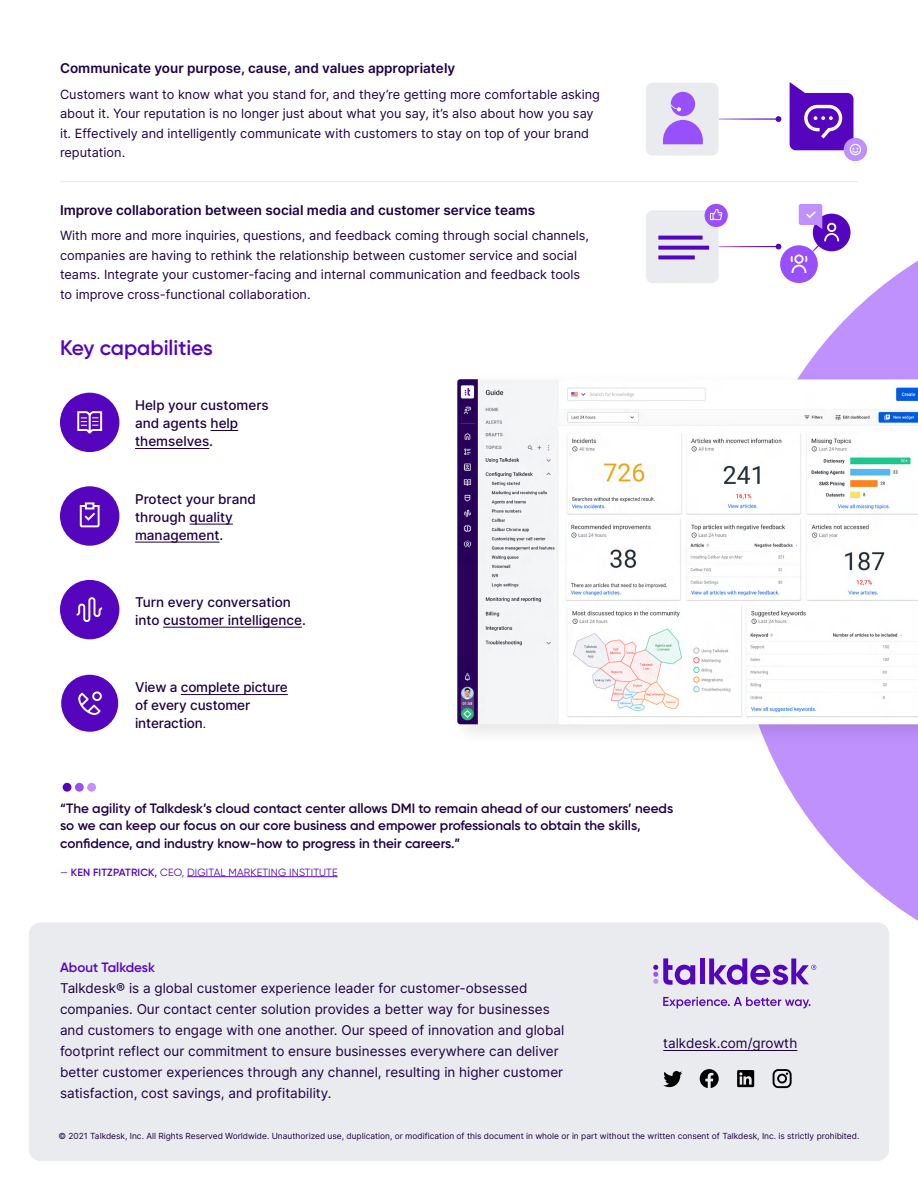
<style>
.page{position:relative;width:918px;height:1188px;background:#fff}
.page>*{position:absolute;margin:0;border:0;box-sizing:border-box;transform-origin:0 0}
.t1{font:600 21px "Gilroy";color:#5405bd}
.t2{font:13.5px/21px "Inter";color:#1e0044}
.t3{font:600 13.5px/17.2px "Gilroy";color:#1e0044}
.t4{font:500 13.5px/18px "Inter";color:#1e0044}
.t5{font:600 13.5px "Inter";color:#1e0044}
.t6{font:600 13.5px "Gilroy";color:#5405bd}
.t7{font:12.75px/19.5px "Inter";color:#1e0044}
.t8{font:10.5px "Gilroy";letter-spacing:.015em;color:#5405bd}
.t9{font:8.4px "Inter";color:#1e0044}
.s1{font-weight:400;font-size:12px}
.s2{font-weight:600}
</style>
<div class="page">
<hr style="left:60px;top:181px;width:798px;height:1px;background:#eaebef">
<svg style="left:211px;top:430px;width:27px;height:1px"></svg>
<hr style="left:135px;top:448px;width:74px;height:1px;background:#1e0044">
<hr style="left:189px;top:524px;width:44px;height:1px;background:#1e0044">
<hr style="left:135px;top:542px;width:85px;height:1px;background:#1e0044">
<hr style="left:181px;top:694px;width:107px;height:1px;background:#1e0044">
<hr style="left:163px;top:627px;width:139px;height:1px;background:#1e0044">
<div style="left:60px;top:486px;width:59px;height:60px;background:#5405bd;border-radius:50%"></div>
<div style="left:60px;top:580px;width:59px;height:59px;background:#5405bd;border-radius:50%"></div>
<div style="left:61px;top:675px;width:57px;height:57px;background:#5405bd;border-radius:50%"></div>
<div style="left:60px;top:393px;width:59px;height:59px;background:#5405bd;border-radius:50%"></div>
<div style="left:29px;top:922px;width:860px;height:239px;background:#eaebef;border-radius:12px"></div>
<svg style="left:663px;top:997px;width:148px;height:12px"></svg>
<div style="left:700px;top:959px;width:5px;height:25px;background:#5405bd"></div>
<svg style="left:653px;top:958px;width:42px;height:27px"></svg>
<svg style="left:709px;top:958px;width:100px;height:27px"></svg>
<svg style="left:663px;top:1071px;width:19px;height:16px"></svg>
<svg style="left:700px;top:1069px;width:19px;height:19px"></svg>
<svg style="left:737px;top:1070px;width:17px;height:17px"></svg>
<svg style="left:773px;top:1069px;width:19px;height:19px"></svg>
<hr style="left:663px;top:1050px;width:134px;height:1px;background:#1e0044">
<hr style="left:187px;top:876px;width:151px;height:1px;background:#5405bd">
<div style="left:87px;top:783px;width:9px;height:9px;background:#bf91fc;border-radius:50%"></div>
<div style="left:75px;top:783px;width:9px;height:9px;background:#994ffa;border-radius:50%"></div>
<div style="left:63px;top:783px;width:8px;height:9px;background:#5405bd;border-radius:50%"></div>
<svg style="left:735px;top:203px;width:183px;height:777px"></svg>
<svg style="left:79px;top:502px;width:21px;height:26px"></svg>
<svg style="left:77px;top:411px;width:26px;height:23px"></svg>
<svg style="left:76px;top:597px;width:27px;height:25px"></svg>
<svg style="left:78px;top:692px;width:24px;height:23px"></svg>
<div style="left:92px;top:691px;width:10px;height:10px;border:2px solid #fff;border-radius:50%"></div>
<img style="left:459px;top:366px;width:459px;height:387px">
<img style="left:457px;top:379px;width:461px;height:345px">
<svg style="left:776px;top:116px;width:5px;height:6px"></svg>
<div style="left:646px;top:83px;width:73px;height:73px;background:#eaebef;border-radius:7px"></div>
<div style="left:844px;top:138px;width:23px;height:23px;background:#bf91fc;border-radius:50%"></div>
<div style="left:850px;top:144px;width:11px;height:11px;border:1px solid #fff;border-radius:50%"></div>
<svg style="left:790px;top:82px;width:69px;height:71px"></svg>
<div style="left:671px;top:92px;width:24px;height:24px;background:#994ffa;border-radius:50%"></div>
<svg style="left:663px;top:120px;width:40px;height:24px"></svg>
<svg style="left:671px;top:104px;width:10px;height:7px"></svg>
<hr style="left:719px;top:246px;width:59px;height:1px;background:#fff">
<svg style="left:776px;top:244px;width:5px;height:5px"></svg>
<div style="left:646px;top:210px;width:73px;height:73px;background:#eaebef;border-radius:7px"></div>
<svg style="left:658px;top:236px;width:45px;height:4px"></svg>
<svg style="left:658px;top:246px;width:51px;height:4px"></svg>
<svg style="left:658px;top:255px;width:37px;height:4px"></svg>
<div style="left:705px;top:204px;width:23px;height:23px;background:#994ffa;border-radius:50%"></div>
<svg style="left:710px;top:209px;width:13px;height:12px"></svg>
<div style="left:780px;top:245px;width:38px;height:38px;background:#994ffa;border-radius:50%"></div>
<div style="left:813px;top:214px;width:38px;height:37px;background:#5405bd;border-radius:50%"></div>
<svg style="left:790px;top:204px;width:50px;height:71px"></svg>
<p class="t5" style="left:60px;top:58px;width:397px">Communicate your purpose, cause, and values appropriately</p>
<p class="t7" style="left:60px;top:84px;width:542px">Customers want to know what you stand for, and they’re getting more comfortable asking about it. Your reputation is no longer just about what you say, it’s also about how you say it. Effectively and intelligently communicate with customers to stay on top of your brand reputation.</p>
<p class="t5" style="left:60px;top:200px;width:477px">Improve collaboration between social media and customer service teams</p>
<p class="t7" style="left:60px;top:226px;width:531px">With more and more inquiries, questions, and feedback coming through social channels, companies are having to rethink the relationship between customer service and social teams. Integrate your customer-facing and internal communication and feedback tools to improve cross-functional collaboration.</p>
<h1 class="t1" style="left:60px;top:335px;width:154px">Key capabilities</h1>
<p class="t4" style="left:135px;top:396px;width:135px">Help your customers and agents help themselves.</p>
<p class="t4" style="left:135px;top:490px;width:122px">Protect your brand through quality management.</p>
<p class="t4" style="left:135px;top:593px;width:172px">Turn every conversation into customer intelligence.</p>
<p class="t4" style="left:135px;top:678px;width:154px">View a complete picture of every customer interaction<span class="s1">.</span></p>
<p class="t3" style="left:60px;top:800px;width:615px">“The agility of Talkdesk’s cloud contact center allows DMI to remain ahead of our customers’ needs so we can keep our focus on our core business and empower professionals to obtain the skills, confidence, and industry know-how to progress in their careers.”</p>
<p class="t8" style="left:60px;top:866px;width:279px">— <span class="s2">KEN FITZPATRICK,</span> CEO, DIGITAL MARKETING INSTITUTE</p>
<p class="t6" style="left:60px;top:958px;width:96px">About Talkdesk</p>
<p class="t2" style="left:60px;top:977px;width:506px">Talkdesk® is a global customer experience leader for customer-obsessed companies. Our contact center solution provides a better way for businesses and customers to engage with one another. Our speed of innovation and global footprint reflect our commitment to ensure businesses everywhere can deliver better customer experiences through any channel, resulting in higher customer satisfaction, cost savings, and profitability.</p>
<p class="t2" style="left:663px;top:1033px;width:136px">talkdesk.com/growth</p>
<p class="t9" style="left:58px;top:1130px;width:802px">© 2021 Talkdesk, Inc. All Rights Reserved Worldwide. Unauthorized use, duplication, or modification of this document in whole or in part without the written consent of Talkdesk, Inc. is strictly prohibited.</p>
</div>
